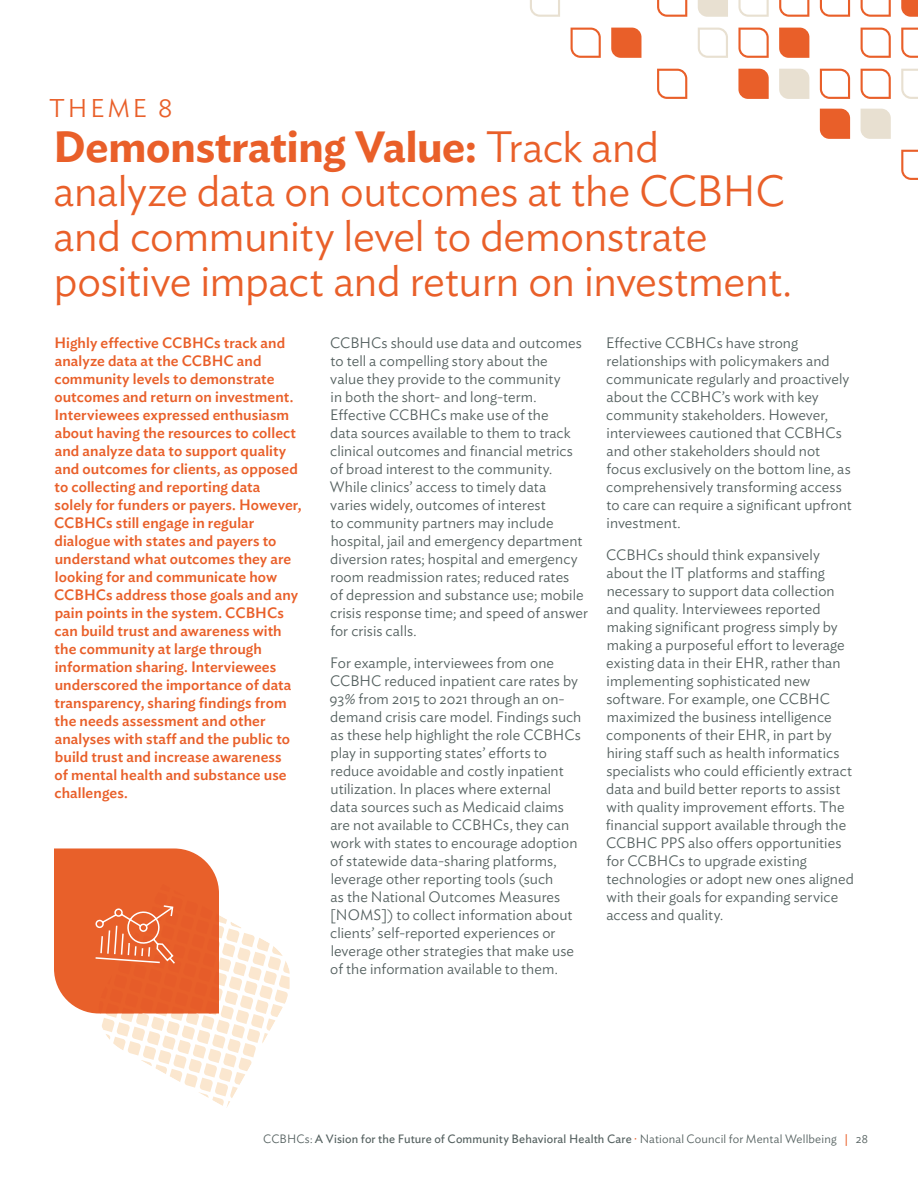
<style>
.page{position:relative;width:918px;height:1188px;background:#fff}
.page>*{position:absolute;margin:0;border:0;box-sizing:border-box;transform-origin:0 0}
.t1{font:300 43.5px/45px "Ideal Sans";letter-spacing:-.01em;color:#e95f29}
.t2{font:300 25.5px "Ideal Sans";letter-spacing:.11em;color:#e95f29}
.t3{font:300 15px/18px "Ideal Sans";letter-spacing:.005em;color:#54605f}
.t4{font:500 15px/18px "Ideal Sans";letter-spacing:.005em;color:#e95f29}
.t5{font:12px "Ideal Sans";letter-spacing:.01em;color:#54605f}
.s1{font-weight:600}
.s2{font-weight:300}
.s3{color:#e95f29}
</style>
<div class="page">
<svg style="left:657px;top:0;width:30px;height:17px"></svg>
<svg style="left:698px;top:0;width:30px;height:17px"></svg>
<svg style="left:738px;top:0;width:31px;height:17px"></svg>
<svg style="left:779px;top:0;width:30px;height:17px"></svg>
<svg style="left:820px;top:0;width:30px;height:17px"></svg>
<svg style="left:861px;top:0;width:30px;height:17px"></svg>
<svg style="left:901px;top:0;width:17px;height:17px"></svg>
<svg style="left:698px;top:28px;width:30px;height:30px"></svg>
<svg style="left:738px;top:28px;width:31px;height:30px"></svg>
<svg style="left:779px;top:28px;width:30px;height:30px"></svg>
<svg style="left:861px;top:28px;width:30px;height:30px"></svg>
<svg style="left:901px;top:28px;width:17px;height:30px"></svg>
<svg style="left:738px;top:69px;width:31px;height:30px"></svg>
<svg style="left:779px;top:69px;width:30px;height:30px"></svg>
<svg style="left:820px;top:69px;width:30px;height:30px"></svg>
<svg style="left:861px;top:69px;width:30px;height:30px"></svg>
<svg style="left:901px;top:69px;width:17px;height:30px"></svg>
<svg style="left:657px;top:69px;width:30px;height:30px"></svg>
<svg style="left:820px;top:109px;width:30px;height:30px"></svg>
<svg style="left:861px;top:109px;width:30px;height:30px"></svg>
<svg style="left:901px;top:150px;width:17px;height:30px"></svg>
<svg style="left:530px;top:0;width:30px;height:17px"></svg>
<svg style="left:571px;top:28px;width:30px;height:30px"></svg>
<svg style="left:611px;top:28px;width:30px;height:30px"></svg>
<svg style="left:54px;top:848px;width:236px;height:260px"></svg>
<h2 class="t2" style="left:49px;top:88px;width:125px">THEME 8</h2>
<h1 class="t1" style="left:54px;top:120px;width:740px"><span class="s1">Demonstrating Value:</span> Track and analyze data on outcomes at the CCBHC and community level to demonstrate positive impact and return on investment.</h1>
<p class="t4" style="left:54px;top:333px;width:249px">Highly effective CCBHCs track and analyze data at the CCBHC and community levels to demonstrate outcomes and return on investment.<br>Interviewees expressed enthusiasm about having the resources to collect and analyze data to support quality and outcomes for clients, as opposed to collecting and reporting data solely for funders or payers. However, CCBHCs still engage in regular dialogue with states and payers to understand what outcomes they are looking for and communicate how CCBHCs address those goals and any pain points in the system. CCBHCs can build trust and awareness with the community at large through information sharing. Interviewees underscored the importance of data transparency, sharing findings from the needs assessment and other analyses with staff and the public to build trust and increase awareness<br>of mental health and substance use challenges.</p>
<p class="t3" style="left:330px;top:333px;width:260px">CCBHCs should use data and outcomes to tell a compelling story about the<br>value they provide to the community<br>in both the short- and long-term.<br>Effective CCBHCs make use of the<br>data sources available to them to track clinical outcomes and financial metrics of broad interest to the community.<br>While clinics’ access to timely data<br>varies widely, outcomes of interest<br>to community partners may include hospital, jail and emergency department diversion rates; hospital and emergency room readmission rates; reduced rates<br>of depression and substance use; mobile crisis response time; and speed of answer for crisis calls.</p>
<p class="t3" style="left:606px;top:333px;width:247px">Effective CCBHCs have strong relationships with policymakers and communicate regularly and proactively about the CCBHC’s work with key community stakeholders. However, interviewees cautioned that CCBHCs and other stakeholders should not focus exclusively on the bottom line, as comprehensively transforming access to care can require a significant upfront investment.</p>
<p class="t3" style="left:606px;top:544px;width:249px">CCBHCs should think expansively about the IT platforms and staffing necessary to support data collection and quality. Interviewees reported making significant progress simply by making a purposeful effort to leverage existing data in their EHR, rather than implementing sophisticated new software. For example, one CCBHC maximized the business intelligence components of their EHR, in part by hiring staff such as health informatics specialists who could efficiently extract data and build better reports to assist with quality improvement efforts. The financial support available through the CCBHC PPS also offers opportunities for CCBHCs to upgrade existing technologies or adopt new ones aligned with their goals for expanding service access and quality.</p>
<p class="t3" style="left:330px;top:652px;width:253px">For example, interviewees from one CCBHC reduced inpatient care rates by 93% from 2015 to 2021 through an on&shy;demand crisis care model. Findings such as these help highlight the role CCBHCs play in supporting states’ efforts to reduce avoidable and costly inpatient utilization. In places where external data sources such as Medicaid claims are not available to CCBHCs, they can work with states to encourage adoption of statewide data-sharing platforms, leverage other reporting tools (such<br>as the National Outcomes Measures [NOMS]) to collect information about clients’ self-reported experiences or leverage other strategies that make use of the information available to them.</p>
<p class="t5" style="left:263px;top:1130px;width:606px"><span class="s2">CCBHCs:</span> A Vision for the Future of Community Behavioral Health Care <span class="s3">·</span> <span class="s2">National Council for Mental Wellbeing</span> <span class="s3">|</span> <span class="s2">28</span></p>
</div>
